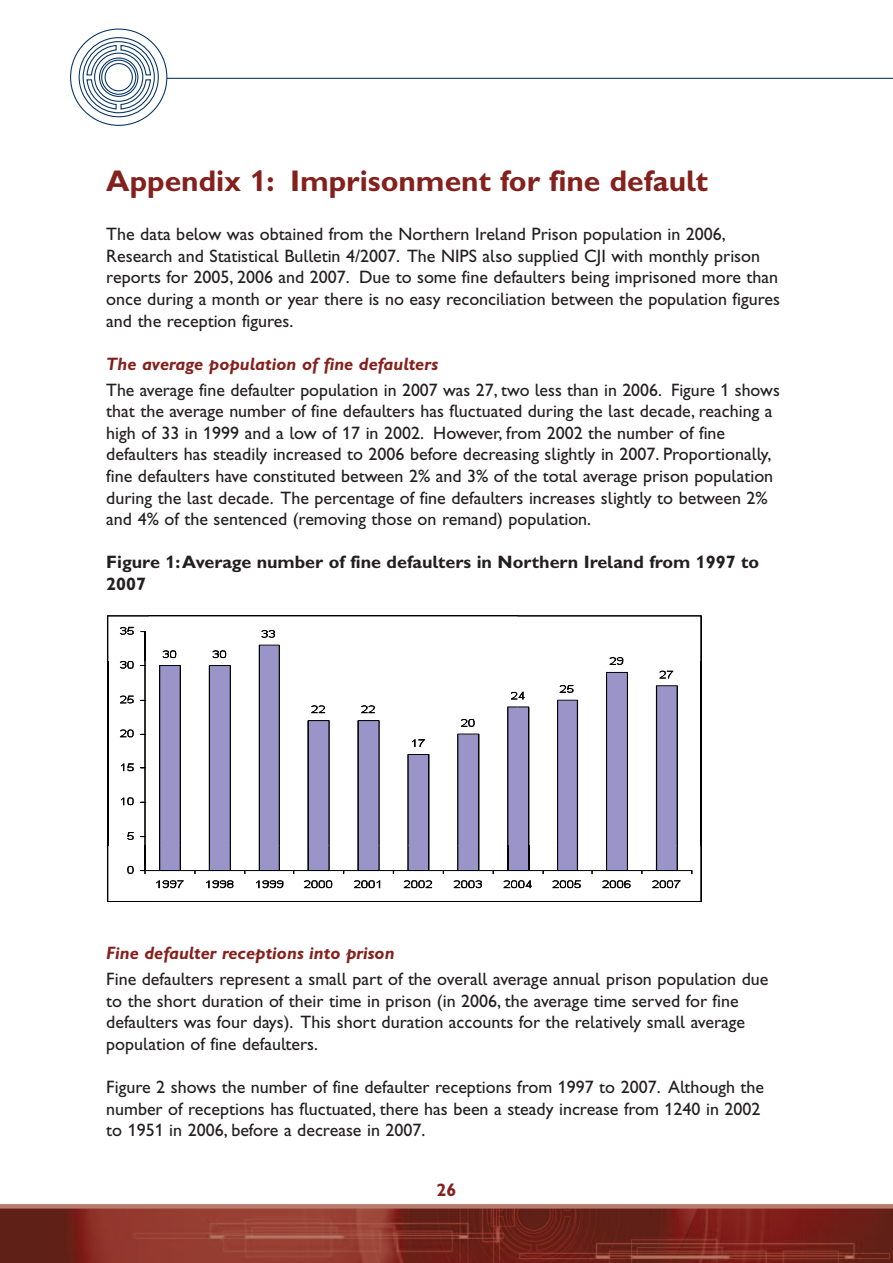
<style>
.page{position:relative;width:893px;height:1263px;background:#fff}
.page>*{position:absolute;margin:0;border:0;box-sizing:border-box;transform-origin:0 0}
.t1{font:30px "Gill Sans Hta Bold Plain";color:#84211d}
.t2{font:18px/21.6px "Gill Sans Hta";color:#231f20}
.t3{font:18px "Gill Sans Hta Bold Italic Plain";color:#84211d}
.t4{font:18px/21.6px "Gill Sans Hta Bold Plain";color:#231f20}
.t5{font:18px "Gill Sans Hta Bold Plain";color:#84211d}
</style>
<div class="page">
<hr style="left:167px;top:78px;width:726px;height:1px;background:#003163">
<div style="left:83px;top:41px;width:72px;height:72px;border:1px solid #003163;border-radius:50%"></div>
<div style="left:79px;top:37px;width:80px;height:80px;border:1px solid #003163;border-radius:50%"></div>
<svg style="left:86px;top:44px;width:66px;height:66px"></svg>
<svg style="left:0;top:1208px;width:893px;height:55px;background:#7e2d24"></svg>
<hr style="left:0;top:1204px;width:893px;height:4px;background:#b77e6f">
<hr style="left:145px;top:632px;width:1px;height:239px;background:#000">
<hr style="left:107px;top:616px;width:1px;height:45px;background:#000">
<hr style="left:107px;top:616px;width:42px;height:1px;background:#000">
<svg style="left:120px;top:627px;width:14px;height:8px"></svg>
<hr style="left:149px;top:616px;width:184px;height:1px;background:#000">
<svg style="left:259px;top:645px;width:21px;height:16px"></svg>
<svg style="left:162px;top:650px;width:14px;height:9px"></svg>
<svg style="left:212px;top:650px;width:14px;height:9px"></svg>
<svg style="left:261px;top:630px;width:14px;height:8px"></svg>
<hr style="left:333px;top:616px;width:184px;height:1px;background:#000">
<hr style="left:701px;top:616px;width:1px;height:45px;background:#000">
<hr style="left:517px;top:616px;width:184px;height:1px;background:#000">
<hr style="left:107px;top:661px;width:1px;height:184px;background:#000">
<hr style="left:144px;top:802px;width:1px;height:34px;background:#000">
<hr style="left:144px;top:768px;width:1px;height:34px;background:#000">
<hr style="left:144px;top:734px;width:1px;height:33px;background:#000">
<hr style="left:144px;top:701px;width:1px;height:33px;background:#000">
<hr style="left:144px;top:666px;width:1px;height:34px;background:#000">
<svg style="left:140px;top:631px;width:6px;height:35px"></svg>
<svg style="left:127px;top:832px;width:7px;height:8px"></svg>
<svg style="left:121px;top:797px;width:13px;height:9px"></svg>
<svg style="left:121px;top:763px;width:13px;height:9px"></svg>
<svg style="left:120px;top:729px;width:14px;height:9px"></svg>
<svg style="left:120px;top:695px;width:14px;height:9px"></svg>
<svg style="left:120px;top:661px;width:14px;height:8px"></svg>
<div style="left:160px;top:666px;width:20px;height:179px;background:#9a94c8"></div>
<hr style="left:159px;top:666px;width:1px;height:179px;background:#000">
<hr style="left:180px;top:666px;width:1px;height:179px;background:#000">
<svg style="left:159px;top:665px;width:22px;height:1px"></svg>
<div style="left:210px;top:666px;width:20px;height:179px;background:#9a94c8"></div>
<hr style="left:209px;top:666px;width:1px;height:179px;background:#000">
<hr style="left:230px;top:666px;width:1px;height:179px;background:#000">
<svg style="left:209px;top:665px;width:22px;height:2px"></svg>
<div style="left:260px;top:661px;width:19px;height:184px;background:#9a94c8"></div>
<hr style="left:259px;top:661px;width:1px;height:184px;background:#000">
<hr style="left:279px;top:661px;width:1px;height:184px;background:#000">
<div style="left:309px;top:721px;width:19px;height:124px;background:#9a94c8"></div>
<hr style="left:307px;top:721px;width:2px;height:124px;background:#000">
<hr style="left:328px;top:721px;width:1px;height:124px;background:#000">
<svg style="left:307px;top:720px;width:22px;height:2px"></svg>
<svg style="left:311px;top:705px;width:14px;height:8px"></svg>
<div style="left:359px;top:721px;width:19px;height:124px;background:#9a94c8"></div>
<hr style="left:358px;top:721px;width:1px;height:124px;background:#000">
<hr style="left:378px;top:721px;width:2px;height:124px;background:#000">
<svg style="left:358px;top:720px;width:22px;height:2px"></svg>
<div style="left:409px;top:755px;width:19px;height:90px;background:#9a94c8"></div>
<hr style="left:408px;top:755px;width:1px;height:90px;background:#000">
<hr style="left:428px;top:755px;width:1px;height:90px;background:#000">
<svg style="left:408px;top:754px;width:21px;height:1px"></svg>
<div style="left:458px;top:734px;width:20px;height:111px;background:#9a94c8"></div>
<hr style="left:457px;top:734px;width:1px;height:111px;background:#000">
<hr style="left:478px;top:734px;width:1px;height:111px;background:#000">
<svg style="left:457px;top:734px;width:21px;height:1px"></svg>
<div style="left:508px;top:707px;width:9px;height:138px;background:#9a94c8"></div>
<hr style="left:507px;top:707px;width:1px;height:138px;background:#000">
<svg style="left:361px;top:705px;width:14px;height:8px"></svg>
<svg style="left:412px;top:739px;width:13px;height:8px"></svg>
<svg style="left:461px;top:719px;width:14px;height:8px"></svg>
<div style="left:517px;top:707px;width:11px;height:138px;background:#9a94c8"></div>
<hr style="left:701px;top:661px;width:1px;height:184px;background:#000">
<hr style="left:528px;top:707px;width:1px;height:138px;background:#000">
<svg style="left:507px;top:707px;width:21px;height:1px"></svg>
<div style="left:558px;top:701px;width:19px;height:144px;background:#9a94c8"></div>
<hr style="left:557px;top:701px;width:1px;height:144px;background:#000">
<hr style="left:577px;top:701px;width:1px;height:144px;background:#000">
<svg style="left:557px;top:700px;width:21px;height:1px"></svg>
<div style="left:607px;top:673px;width:20px;height:172px;background:#9a94c8"></div>
<hr style="left:606px;top:673px;width:1px;height:172px;background:#000">
<hr style="left:627px;top:673px;width:1px;height:172px;background:#000">
<svg style="left:606px;top:672px;width:22px;height:1px"></svg>
<div style="left:657px;top:686px;width:20px;height:159px;background:#9a94c8"></div>
<hr style="left:656px;top:686px;width:1px;height:159px;background:#000">
<hr style="left:677px;top:686px;width:1px;height:159px;background:#000">
<svg style="left:656px;top:685px;width:22px;height:1px"></svg>
<svg style="left:511px;top:692px;width:14px;height:8px"></svg>
<svg style="left:560px;top:685px;width:14px;height:8px"></svg>
<svg style="left:610px;top:657px;width:13px;height:8px"></svg>
<svg style="left:659px;top:671px;width:14px;height:8px"></svg>
<hr style="left:107px;top:901px;width:42px;height:1px;background:#000">
<hr style="left:107px;top:845px;width:1px;height:56px;background:#000">
<svg style="left:127px;top:866px;width:7px;height:8px"></svg>
<hr style="left:149px;top:901px;width:184px;height:1px;background:#000">
<hr style="left:333px;top:901px;width:184px;height:1px;background:#000">
<hr style="left:517px;top:901px;width:185px;height:1px;background:#000">
<hr style="left:701px;top:845px;width:1px;height:56px;background:#000">
<svg style="left:140px;top:836px;width:552px;height:53px"></svg>
<h1 class="t1" style="left:106px;top:170px;width:603px">Appendix 1: Imprisonment for fine default</h1>
<p class="t2" style="left:106px;top:225px;width:675px">The data below was obtained from the Northern Ireland Prison population in 2006, Research and Statistical Bulletin 4/2007. The NIPS also supplied CJI with monthly prison reports for 2005, 2006 and 2007. Due to some fine defaulters being imprisoned more than once during a month or year there is no easy reconciliation between the population figures and the reception figures.</p>
<p class="t3" style="left:106px;top:357px;width:333px">The average population of fine defaulters</p>
<p class="t2" style="left:106px;top:380px;width:675px">The average fine defaulter population in 2007 was 27, two less than in 2006. Figure 1 shows that the average number of fine defaulters has fluctuated during the last decade, reaching a high of 33 in 1999 and a low of 17 in 2002. However, from 2002 the number of fine defaulters has steadily increased to 2006 before decreasing slightly in 2007. Proportionally, fine defaulters have constituted between 2% and 3% of the total average prison population during the last decade. The percentage of fine defaulters increases slightly to between 2% and 4% of the sentenced (removing those on remand) population.</p>
<p class="t4" style="left:106px;top:553px;width:654px">Figure 1:Average number of fine defaulters in Northern Ireland from 1997 to<br>2007</p>
<p class="t3" style="left:106px;top:947px;width:290px">Fine defaulter receptions into prison</p>
<p class="t2" style="left:106px;top:970px;width:664px">Fine defaulters represent a small part of the overall average annual prison population due to the short duration of their time in prison (in 2006, the average time served for fine defaulters was four days). This short duration accounts for the relatively small average population of fine defaulters.</p>
<p class="t2" style="left:106px;top:1078px;width:659px">Figure 2 shows the number of fine defaulter receptions from 1997 to 2007. Although the number of receptions has fluctuated, there has been a steady increase from 1240 in 2002 to 1951 in 2006, before a decrease in 2007.</p>
<p class="t5" style="left:437px;top:1184px;width:21px">26</p>
</div>
